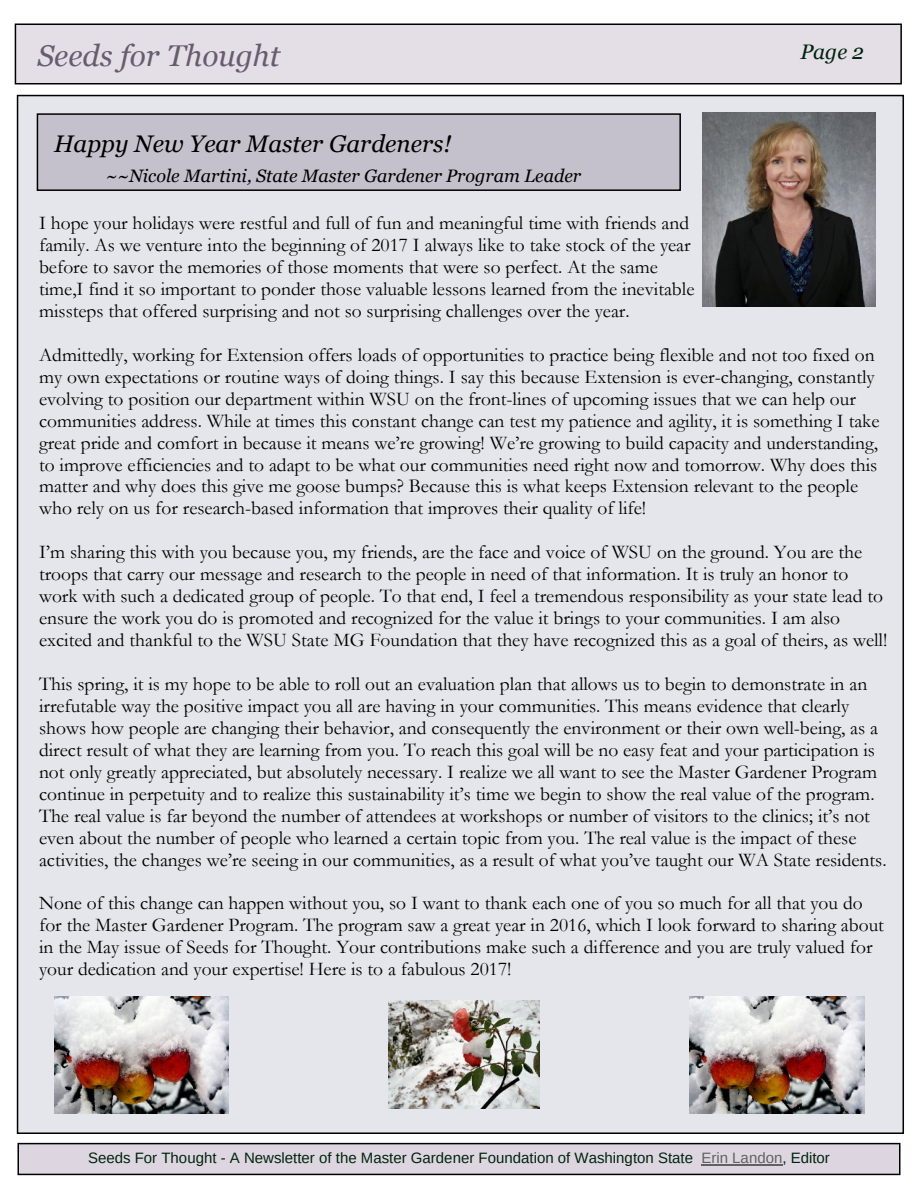
<style>
.page{position:relative;width:918px;height:1188px;background:#fff}
.page>*{position:absolute;margin:0;border:0;box-sizing:border-box;transform-origin:0 0}
.t1{font:30px "font 000000001 e 74642 a";color:#685c6e}
.t2{font:24px "font 000000001 e 74642 a";color:#000}
.t3{font:21px "font 000000001 e 74642 a";color:#00240c}
.t4{font:19.5px/21.9px "font 000000001 e 74642 a";color:#000}
.t5{font:18px "font 000000001 e 74642 a";color:#000}
.t6{font:15px "font 000000001 e 74642 a";color:#00240c}
.s1{color:#616161}
</style>
<div class="page">
<div style="left:17px;top:1143px;width:884px;height:32px;background:#ddd6e1;border:2px solid #000"></div>
<div style="left:17px;top:95px;width:887px;height:1039px;background:#e5e6ec;border:2px solid #000"></div>
<hr style="left:701px;top:1165px;width:81px;height:1px;background:#616161">
<div style="left:15px;top:24px;width:887px;height:60px;background:#e4dee7;border:2px solid #000"></div>
<div style="left:37px;top:113px;width:644px;height:78px;background:#c5c1cc;border:2px solid #000"></div>
<img style="left:703px;top:112px;width:172px;height:195px">
<img style="left:54px;top:997px;width:175px;height:116px">
<img style="left:689px;top:997px;width:175px;height:116px">
<img style="left:389px;top:1001px;width:151px;height:108px">
<h1 class="t1" style="left:37px;top:38px;width:244px">Seeds for Thought</h1>
<p class="t3" style="left:800px;top:40px;width:65px">Page 2</p>
<p class="t2" style="left:54px;top:130px;width:399px">Happy New Year Master Gardeners!</p>
<p class="t5" style="left:106px;top:166px;width:477px">~~Nicole Martini, State Master Gardener Program Leader</p>
<p class="t4" style="left:39px;top:212px;width:657px">I hope your holidays were restful and full of fun and meaningful time with friends and family. As we venture into the beginning of 2017 I always like to take stock of the year before to savor the memories of those moments that were so perfect. At the same time,I find it so important to ponder those valuable lessons learned from the inevitable missteps that offered surprising and not so surprising challenges over the year.</p>
<p class="t4" style="left:39px;top:344px;width:842px">Admittedly, working for Extension offers loads of opportunities to practice being flexible and not too fixed on my own expectations or routine ways of doing things. I say this because Extension is ever-changing, constantly evolving to position our department within WSU on the front-lines of upcoming issues that we can help our communities address. While at times this constant change can test my patience and agility, it is something I take great pride and comfort in because it means we’re growing! We’re growing to build capacity and understanding, to improve efficiencies and to adapt to be what our communities need right now and tomorrow. Why does this matter and why does this give me goose bumps? Because this is what keeps Extension relevant to the people who rely on us for research-based information that improves their quality of life!</p>
<p class="t4" style="left:39px;top:542px;width:850px">I’m sharing this with you because you, my friends, are the face and voice of WSU on the ground. You are the troops that carry our message and research to the people in need of that information. It is truly an honor to work with such a dedicated group of people. To that end, I feel a tremendous responsibility as your state lead to ensure the work you do is promoted and recognized for the value it brings to your communities. I am also excited and thankful to the WSU State MG Foundation that they have recognized this as a goal of theirs, as well!</p>
<p class="t4" style="left:39px;top:673px;width:849px">This spring, it is my hope to be able to roll out an evaluation plan that allows us to begin to demonstrate in an irrefutable way the positive impact you all are having in your communities. This means evidence that clearly shows how people are changing their behavior, and consequently the environment or their own well-being, as a direct result of what they are learning from you. To reach this goal will be no easy feat and your participation is not only greatly appreciated, but absolutely necessary. I realize we all want to see the Master Gardener Program continue in perpetuity and to realize this sustainability it’s time we begin to show the real value of the program.<br>The real value is far beyond the number of attendees at workshops or number of visitors to the clinics; it’s not even about the number of people who learned a certain topic from you. The real value is the impact of these activities, the changes we’re seeing in our communities, as a result of what you’ve taught our WA State residents.</p>
<p class="t4" style="left:39px;top:893px;width:846px">None of this change can happen without you, so I want to thank each one of you so much for all that you do for the Master Gardener Program. The program saw a great year in 2016, which I look forward to sharing about in the May issue of Seeds for Thought. Your contributions make such a difference and you are truly valued for your dedication and your expertise! Here is to a fabulous 2017!</p>
<p class="t6" style="left:88px;top:1150px;width:743px">Seeds For Thought - A Newsletter of the Master Gardener Foundation of Washington State <span class="s1">Erin Landon</span>, Editor</p>
</div>
